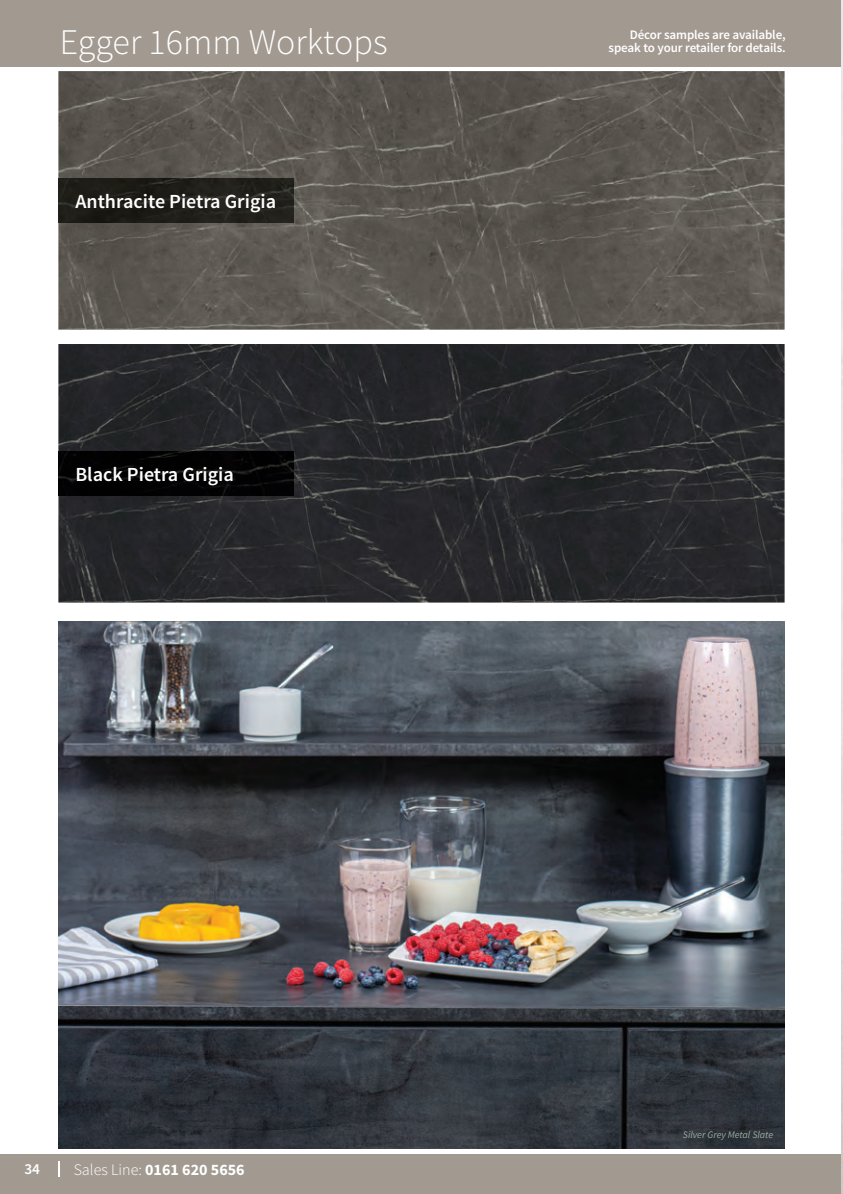
<style>
.page{position:relative;width:843px;height:1194px;background:#fff}
.page>*{position:absolute;margin:0;border:0;box-sizing:border-box;transform-origin:0 0}
.t1{font:300 36px "Source Sans Pro";color:#fff}
.t2{font:600 20px "Source Sans Pro";color:#fff}
.t3{font:700 16px "Source Sans Pro";color:#fff}
.t4{font:600 15.4px "Source Sans Pro";color:#fff}
.t5{font:600 13px/13px "Source Sans Pro";letter-spacing:-.01em;color:#fff;text-align:right}
.t6{font:italic 10px "Source Sans Pro";color:#9baea5}
.s1{font-weight:300}
</style>
<div class="page">
<img style="left:58px;top:621px;width:726px;height:527px">
<img style="left:58px;top:71px;width:726px;height:259px">
<img style="left:58px;top:344px;width:726px;height:259px">
<img style="left:58px;top:178px;width:235px;height:44px">
<img style="left:58px;top:451px;width:235px;height:44px">
<div style="left:0;top:0;width:841px;height:67px;background:#a29991"></div>
<div style="left:0;top:1154px;width:841px;height:40px;background:#a29991"></div>
<svg style="left:58px;top:1161px;width:1px;height:15px"></svg>
<img style="left:841px;top:67px;width:1px;height:1124px">
<svg style="left:841px;top:0;width:2px;height:67px"></svg>
<h1 class="t1" style="left:60px;top:20px;width:329px">Egger 16mm Worktops</h1>
<p class="t5" style="left:608px;top:29px;width:178px">Décor samples are available, speak to your retailer for details.</p>
<h2 class="t2" style="left:75px;top:189px;width:202px">Anthracite Pietra Grigia</h2>
<h2 class="t2" style="left:75px;top:461px;width:160px">Black Pietra Grigia</h2>
<p class="t4" style="left:24px;top:1159px;width:17px">34</p>
<p class="t3" style="left:74px;top:1159px;width:172px"><span class="s1">Sales Line:</span> 0161 620 5656</p>
<p class="t6" style="left:682px;top:1128px;width:92px">Silver Grey Metal Slate</p>
</div>
